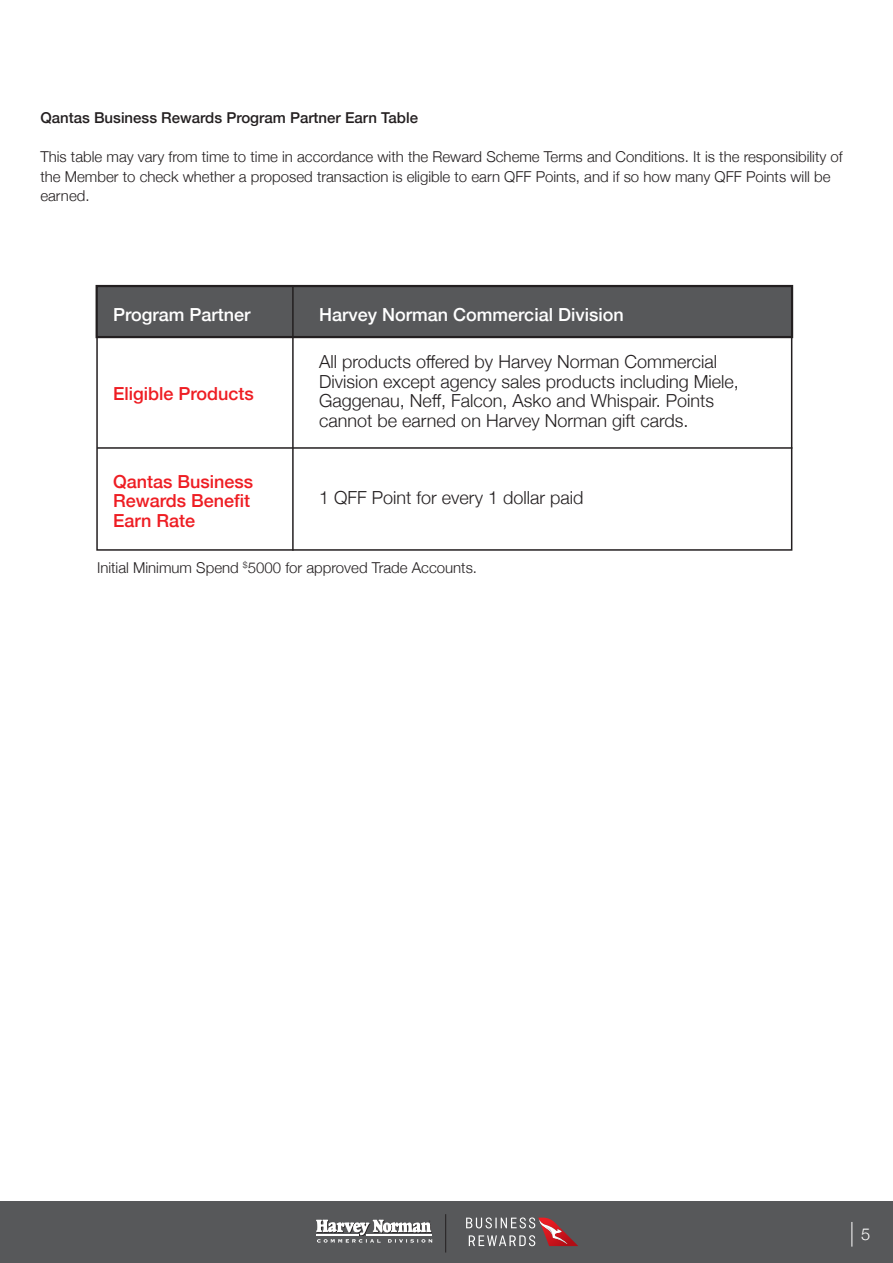
<style>
.page{position:relative;width:893px;height:1263px;background:#fff}
.page>*{position:absolute;margin:0;border:0;box-sizing:border-box;transform-origin:0 0}
.t1{font:300 18px/19.5px "Helvetica Neue";color:#231f20}
.t2{font:500 18px/19.5px "Helvetica Neue";color:#ee1d23}
.t3{font:500 18px "Helvetica Neue";color:#fff}
.t4{font:300 16.5px "Helvetica Neue";color:#fff}
.t5{font:300 15px/19.5px "Helvetica Neue";color:#231f20}
.t6{font:500 15px "Helvetica Neue";color:#231f20}
</style>
<div class="page">
<div style="left:0;top:1201px;width:893px;height:62px;background:#57585a"></div>
<svg style="left:851px;top:1222px;width:1px;height:24px"></svg>
<div style="left:96px;top:286px;width:696px;height:51px;background:#57585a"></div>
<div style="left:96px;top:285px;width:697px;height:53px;border:2px solid #231f20"></div>
<div style="left:96px;top:286px;width:696px;height:265px;border:2px solid #231f20"></div>
<hr style="left:292px;top:286px;width:2px;height:265px;background:#231f20">
<hr style="left:97px;top:336px;width:695px;height:1px;background:#231f20">
<hr style="left:97px;top:447px;width:695px;height:2px;background:#231f20">
<svg style="left:316px;top:1219px;width:116px;height:24px"></svg>
<hr style="left:445px;top:1214px;width:1px;height:38px;background:#231f20">
<svg style="left:466px;top:1217px;width:101px;height:29px"></svg>
<p class="t6" style="left:40px;top:106px;width:379px">Qantas Business Rewards Program Partner Earn Table</p>
<p class="t5" style="left:40px;top:146px;width:804px">This table may vary from time to time in accordance with the Reward Scheme Terms and Conditions. It is the responsibility of the Member to check whether a proposed transaction is eligible to earn QFF Points, and if so how many QFF Points will be earned.</p>
<p class="t3" style="left:113px;top:300px;width:139px">Program Partner</p>
<p class="t2" style="left:113px;top:382px;width:142px">Eligible Products</p>
<p class="t2" style="left:113px;top:470px;width:142px">Qantas Business<br>Rewards Benefit<br>Earn Rate</p>
<p class="t3" style="left:319px;top:300px;width:306px">Harvey Norman Commercial Division</p>
<p class="t1" style="left:319px;top:351px;width:421px">All products offered by Harvey Norman Commercial Division except agency sales products including Miele, Gaggenau, Neff, Falcon, Asko and Whispair. Points cannot be earned on Harvey Norman gift cards.</p>
<p class="t1" style="left:319px;top:486px;width:266px">1 QFF Point for every 1 dollar paid</p>
<p class="t5" style="left:97px;top:556px;width:382px">Initial Minimum Spend <sup>$</sup>5000 for approved Trade Accounts.</p>
<p class="t4" style="left:861px;top:1221px;width:11px">5</p>
</div>
